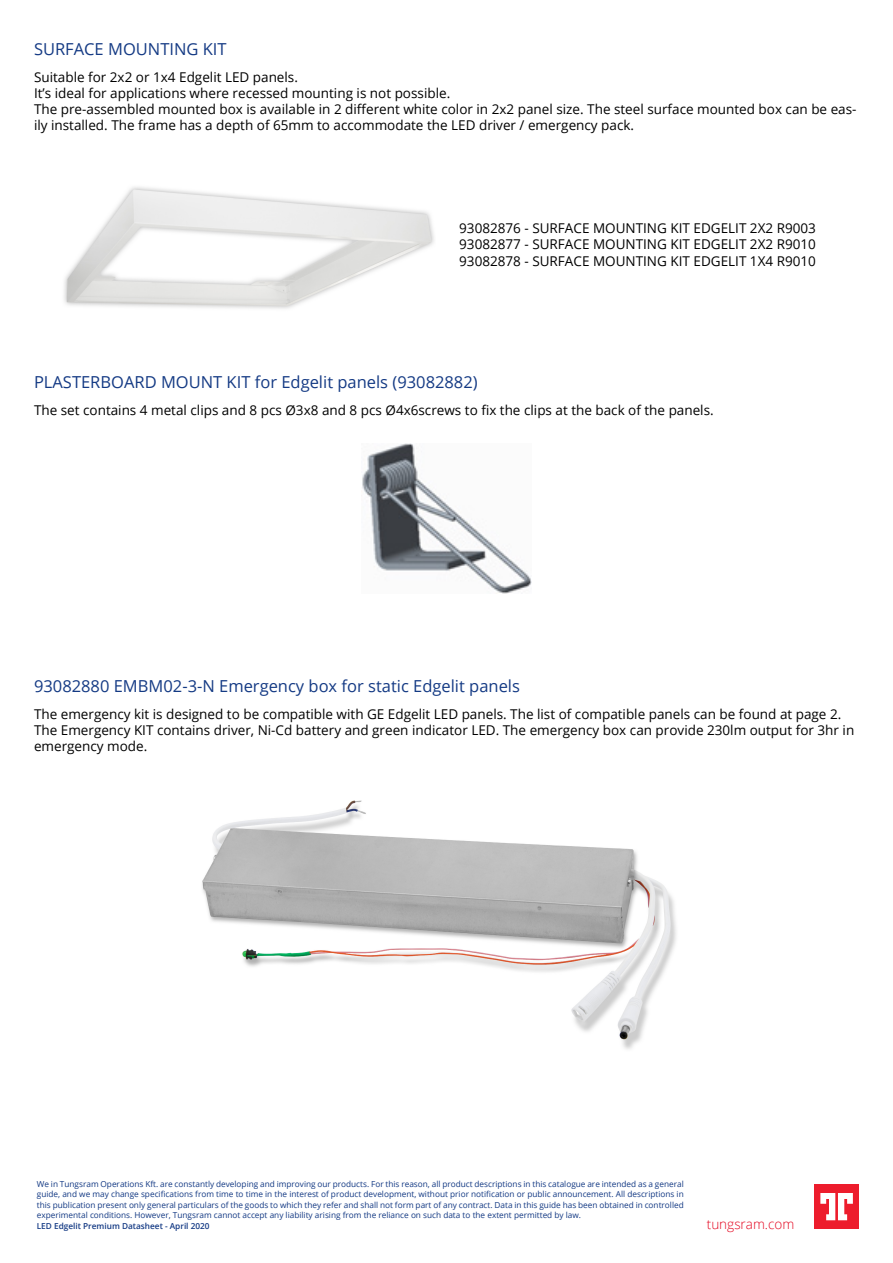
<style>
.page{position:relative;width:893px;height:1263px;background:#fff}
.page>*{position:absolute;margin:0;border:0;box-sizing:border-box;transform-origin:0 0}
.t1{font:16.5px "Open Sans";color:#143a84}
.t2{font:13.5px/16.2px "Open Sans";color:#000}
.t3{font:300 13.5px "Open Sans";color:#e4051f}
.t4{font:8.25px/10.5px "Open Sans";color:#143a84;text-align:justify}
.t5{font:600 8.25px "Open Sans";color:#143a84}
</style>
<div class="page">
<div style="left:814px;top:1184px;width:45px;height:45px;background:#ed1c2c"></div>
<svg style="left:820px;top:1193px;width:33px;height:27px"></svg>
<img style="left:64px;top:187px;width:370px;height:122px">
<img style="left:362px;top:444px;width:169px;height:149px">
<img style="left:202px;top:800px;width:474px;height:249px">
<p class="t1" style="left:34px;top:37px;width:194px">SURFACE MOUNTING KIT</p>
<p class="t2" style="left:34px;top:68px;width:824px">Suitable for 2x2 or 1x4 Edgelit LED panels.<br>It’s ideal for applications where recessed mounting is not possible.<br>The pre-assembled mounted box is available in 2 different white color in 2x2 panel size. The steel surface mounted box can be eas&shy;ily installed. The frame has a depth of 65mm to accommodate the LED driver / emergency pack.</p>
<p class="t2" style="left:459px;top:220px;width:358px;text-align:justify">93082876 - SURFACE MOUNTING KIT EDGELIT 2X2 R9003<br>93082877 - SURFACE MOUNTING KIT EDGELIT 2X2 R9010<br>93082878 - SURFACE MOUNTING KIT EDGELIT 1X4 R9010</p>
<p class="t1" style="left:34px;top:371px;width:445px">PLASTERBOARD MOUNT KIT for Edgelit panels (93082882)</p>
<p class="t2" style="left:34px;top:401px;width:681px">The set contains 4 metal clips and 8 pcs Ø3x8 and 8 pcs Ø4x6screws to fix the clips at the back of the panels.</p>
<p class="t1" style="left:34px;top:674px;width:487px">93082880 EMBM02-3-N Emergency box for static Edgelit panels</p>
<p class="t2" style="left:34px;top:705px;width:822px">The emergency kit is designed to be compatible with GE Edgelit LED panels. The list of compatible panels can be found at page 2.<br>The Emergency KIT contains driver, Ni-Cd battery and green indicator LED. The emergency box can provide 230lm output for 3hr in emergency mode.</p>
<p class="t4" style="left:37px;top:1178px;width:648px">We in Tungsram Operations Kft. are constantly developing and improving our products. For this reason, all product descriptions in this catalogue are intended as a general guide, and we may change specifications from time to time in the interest of product development, without prior notification or public announcement. All descriptions in this publication present only general particulars of the goods to which they refer and shall not form part of any contract. Data in this guide has been obtained in controlled experimental conditions. However, Tungsram cannot accept any liability arising from the reliance on such data to the extent permitted by law.</p>
<p class="t5" style="left:37px;top:1220px;width:174px">LED Edgelit Premium Datasheet - April 2020</p>
<p class="t3" style="left:707px;top:1214px;width:89px">tungsram.com</p>
</div>
